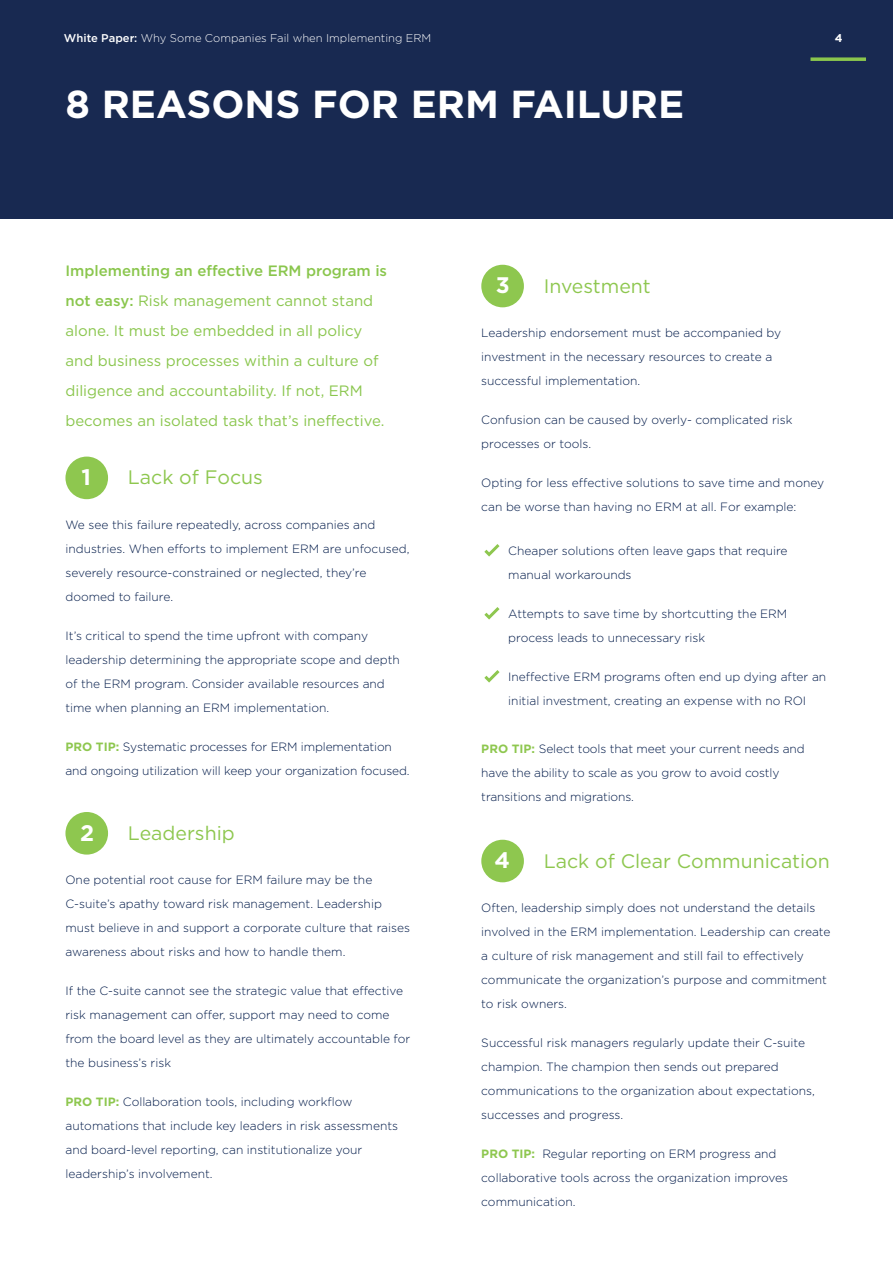
<style>
.page{position:relative;width:893px;height:1263px;background:#fff}
.page>*{position:absolute;margin:0;border:0;box-sizing:border-box;transform-origin:0 0}
.t1{font:700 39px "Gotham HTF";color:#fff}
.t2{font:700 22.5px "Gotham HTF";color:#fff}
.t3{font:19.5px "Gotham HTF";color:#8ec74f}
.t4{font:15px/30px "Gotham HTF";color:#8ac64d}
.t5{font:300 12px/24px "Gotham HTF";color:#001a49}
.t6{font:300 11.25px "Gotham HTF";color:#fff}
.t7{font:700 11.25px "Gotham HTF";color:#fff}
.s1{font-weight:500}
.s2{font-weight:700;color:#8ec74f}
</style>
<div class="page">
<div style="left:0;top:0;width:893px;height:218px;background:#182951"></div>
<svg style="left:810px;top:57px;width:56px;height:4px"></svg>
<div style="left:65px;top:457px;width:43px;height:42px;background:#8ec74f;border-radius:50%"></div>
<div style="left:481px;top:840px;width:43px;height:42px;background:#8ec74f;border-radius:50%"></div>
<div style="left:481px;top:265px;width:43px;height:42px;background:#8ec74f;border-radius:50%"></div>
<div style="left:65px;top:812px;width:43px;height:42px;background:#8ec74f;border-radius:50%"></div>
<svg style="left:484px;top:544px;width:16px;height:12px"></svg>
<svg style="left:484px;top:607px;width:16px;height:12px"></svg>
<svg style="left:484px;top:670px;width:16px;height:12px"></svg>
<p class="t6" style="left:64px;top:32px;width:369px"><span class="s1">White Paper:</span> Why Some Companies Fail when Implementing ERM</p>
<p class="t7" style="left:835px;top:31px;width:9px">4</p>
<h1 class="t1" style="left:65px;top:82px;width:620px">8 REASONS FOR ERM FAILURE</h1>
<p class="t4" style="left:65px;top:255px;width:323px"><span class="s1">Implementing an effective ERM program is not easy:</span> Risk management cannot stand alone. It must be embedded in all policy and business processes within a culture of diligence and accountability. If not, ERM becomes an isolated task that’s ineffective.</p>
<h2 class="t2" style="left:82px;top:464px;width:11px">1</h2>
<h3 class="t3" style="left:128px;top:467px;width:136px">Lack of Focus</h3>
<p class="t5" style="left:65px;top:513px;width:345px">We see this failure repeatedly, across companies and industries. When efforts to implement ERM are unfocused, severely resource-constrained or neglected, they’re doomed to failure.</p>
<p class="t5" style="left:65px;top:624px;width:336px">It’s critical to spend the time upfront with company leadership determining the appropriate scope and depth of the ERM program. Consider available resources and time when planning an ERM implementation.</p>
<p class="t5" style="left:65px;top:735px;width:346px"><span class="s2">PRO TIP:</span> Systematic processes for ERM implementation and ongoing utilization will keep your organization focused.</p>
<h2 class="t2" style="left:80px;top:820px;width:16px">2</h2>
<h3 class="t3" style="left:128px;top:822px;width:108px">Leadership</h3>
<p class="t5" style="left:65px;top:868px;width:346px">One potential root cause for ERM failure may be the C-suite’s apathy toward risk management. Leadership must believe in and support a corporate culture that raises awareness about risks and how to handle them.</p>
<p class="t5" style="left:65px;top:979px;width:346px">If the C-suite cannot see the strategic value that effective risk management can offer, support may need to come from the board level as they are ultimately accountable for the business’s risk</p>
<p class="t5" style="left:65px;top:1090px;width:334px"><span class="s2">PRO TIP:</span> Collaboration tools, including workflow automations that include key leaders in risk assessments and board-level reporting, can institutionalize your leadership’s involvement.</p>
<h2 class="t2" style="left:496px;top:272px;width:15px">3</h2>
<h3 class="t3" style="left:544px;top:275px;width:109px">Investment</h3>
<p class="t5" style="left:481px;top:321px;width:301px">Leadership endorsement must be accompanied by investment in the necessary resources to create a successful implementation.</p>
<p class="t5" style="left:481px;top:408px;width:313px">Confusion can be caused by overly- complicated risk processes or tools.</p>
<p class="t5" style="left:481px;top:471px;width:344px">Opting for less effective solutions to save time and money can be worse than having no ERM at all. For example:</p>
<p class="t5" style="left:508px;top:538px;width:281px">Cheaper solutions often leave gaps that require manual workarounds</p>
<p class="t5" style="left:508px;top:601px;width:281px">Attempts to save time by shortcutting the ERM process leads to unnecessary risk</p>
<p class="t5" style="left:508px;top:664px;width:319px">Ineffective ERM programs often end up dying after an initial investment, creating an expense with no ROI</p>
<p class="t5" style="left:481px;top:736px;width:325px"><span class="s2">PRO TIP:</span> Select tools that meet your current needs and have the ability to scale as you grow to avoid costly transitions and migrations.</p>
<h2 class="t2" style="left:494px;top:847px;width:17px">4</h2>
<h3 class="t3" style="left:544px;top:850px;width:288px">Lack of Clear Communication</h3>
<p class="t5" style="left:481px;top:896px;width:351px">Often, leadership simply does not understand the details involved in the ERM implementation. Leadership can create a culture of risk management and still fail to effectively communicate the organization’s purpose and commitment to risk owners.</p>
<p class="t5" style="left:481px;top:1031px;width:335px">Successful risk managers regularly update their C-suite champion. The champion then sends out prepared communications to the organization about expectations, successes and progress.</p>
<p class="t5" style="left:481px;top:1142px;width:308px"><span class="s2">PRO TIP:</span> Regular reporting on ERM progress and collaborative tools across the organization improves communication.</p>
</div>
